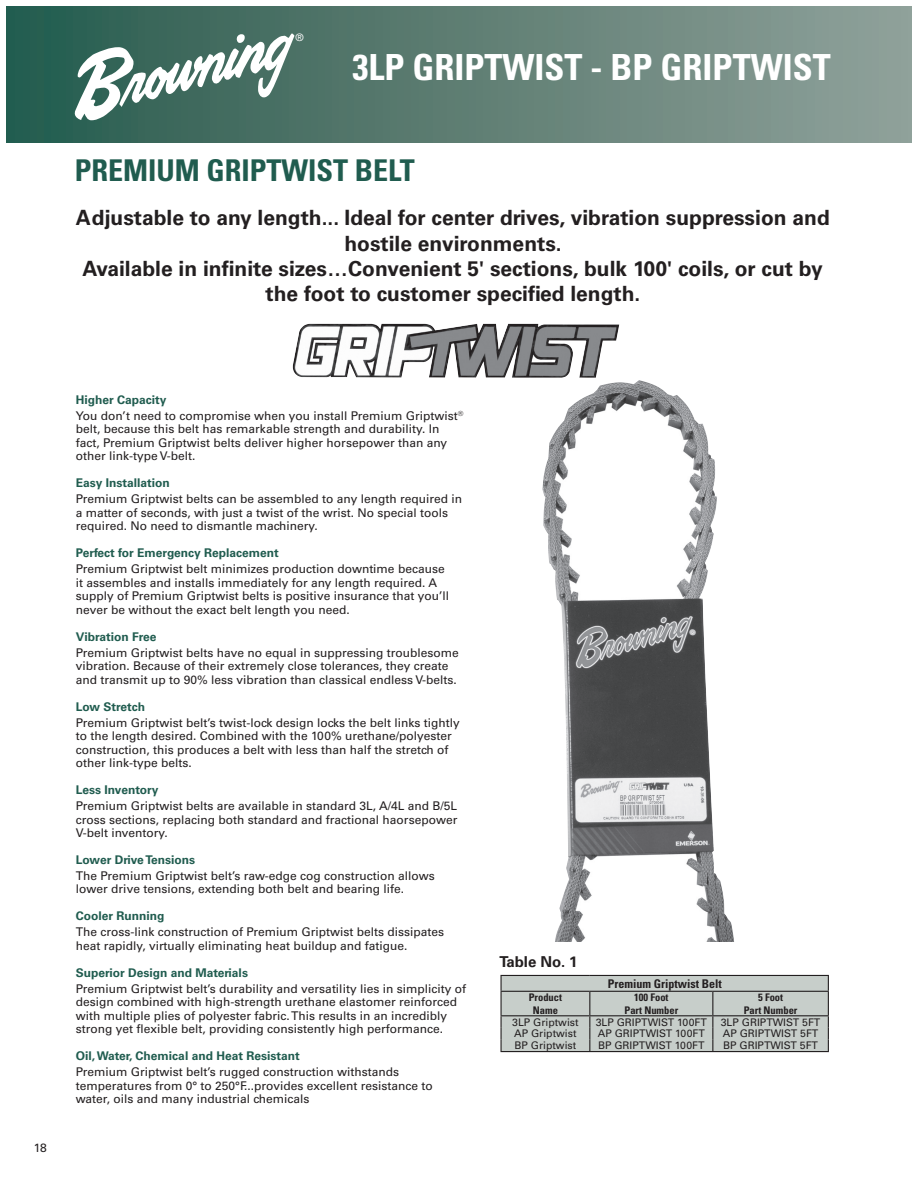
<style>
.page{position:relative;width:918px;height:1188px;background:#fff}
.page>*{position:absolute;margin:0;border:0;box-sizing:border-box;transform-origin:0 0}
.t1{font:700 condensed 36px "Univers LT Std";color:#fff}
.t2{font:700 condensed 30px "Univers LT Std";color:#205c4f}
.t3{font:700 21px/25.2px "Univers LT Std";color:#231f20;text-align:center}
.t4{font:700 15px "Univers LT Std";color:#231f20}
.t5{font:12px/13.5px "Univers LT Std";color:#231f20}
.t6{font:700 12px "Univers LT Std";color:#205c4f}
.t7{font:700 condensed 12px "Univers LT Std";color:#231f20}
.t8{font:10.5px "Univers LT Std";color:#231f20}
.t9{font:700 condensed 10.5px/12.6px "Univers LT Std";color:#231f20;text-align:center}
.t10{font:10.35px "Helvetica";color:#fff}
.s1{font-weight:700;color:#205c4f}
</style>
<div class="page">
<div style="left:7px;top:7px;width:904px;height:136px;background:linear-gradient(to right,#275b4d,#92a099)"></div>
<svg style="left:74px;top:33px;width:220px;height:87px"></svg>
<img style="left:542px;top:380px;width:192px;height:562px">
<img style="left:293px;top:324px;width:326px;height:54px">
<svg style="left:500px;top:975px;width:329px;height:76px;background:#bec4c0"></svg>
<hr style="left:500px;top:1051px;width:329px;height:1px;background:#231f20">
<p class="t10" style="left:296px;top:34px;width:9px">®</p>
<h1 class="t1" style="left:353px;top:47px;width:480px">3LP GRIPTWIST - BP GRIPTWIST</h1>
<h2 class="t2" style="left:75px;top:153px;width:341px">PREMIUM GRIPTWIST BELT</h2>
<h3 class="t3" style="left:76px;top:207px;width:756px">Adjustable to any length... Ideal for center drives, vibration suppression and hostile environments.<br>Available in infinite sizes…Convenient 5' sections, bulk 100' coils, or cut by the foot to customer specified length.</h3>
<p class="t5" style="left:34px;top:1142px;width:15px">18</p>
<p class="t5" style="left:76px;top:392px;width:389px;line-height:15.9px"><span class="s1">Higher Capacity<br></span>You don’t need to compromise when you install Premium Griptwist<sup>®</sup></p>
<p class="t5" style="left:76px;top:423px;width:373px">belt, because this belt has remarkable strength and durability. In fact, Premium Griptwist belts deliver higher horsepower than any other link-type V-belt.</p>
<p class="t6" style="left:76px;top:478px;width:96px">Easy Installation</p>
<p class="t5" style="left:76px;top:493px;width:388px">Premium Griptwist belts can be assembled to any length required in a matter of seconds, with just a twist of the wrist. No special tools required. No need to dismantle machinery.</p>
<p class="t6" style="left:76px;top:548px;width:204px">Perfect for Emergency Replacement</p>
<p class="t5" style="left:76px;top:563px;width:375px">Premium Griptwist belt minimizes production downtime because it assembles and installs immediately for any length required. A supply of Premium Griptwist belts is positive insurance that you’ll never be without the exact belt length you need.</p>
<p class="t6" style="left:76px;top:631px;width:82px">Vibration Free</p>
<p class="t5" style="left:76px;top:646px;width:385px">Premium Griptwist belts have no equal in suppressing troublesome vibration. Because of their extremely close tolerances, they create and transmit up to 90% less vibration than classical endless V-belts.</p>
<p class="t6" style="left:76px;top:701px;width:71px">Low Stretch</p>
<p class="t5" style="left:76px;top:716px;width:386px">Premium Griptwist belt’s twist-lock design locks the belt links tightly to the length desired. Combined with the 100% urethane/polyester construction, this produces a belt with less than half the stretch of other link-type belts.</p>
<p class="t6" style="left:76px;top:785px;width:84px">Less Inventory</p>
<p class="t5" style="left:76px;top:800px;width:383px;text-align:justify">Premium Griptwist belts are available in standard 3L, A/4L and B/5L cross sections, replacing both standard and fractional haorsepower V-belt inventory.</p>
<p class="t6" style="left:76px;top:855px;width:121px">Lower Drive Tensions</p>
<p class="t5" style="left:76px;top:870px;width:360px">The Premium Griptwist belt’s raw-edge cog construction allows lower drive tensions, extending both belt and bearing life.</p>
<p class="t6" style="left:76px;top:911px;width:90px">Cooler Running</p>
<p class="t5" style="left:76px;top:926px;width:370px">The cross-link construction of Premium Griptwist belts dissipates heat rapidly, virtually eliminating heat buildup and fatigue.</p>
<p class="t6" style="left:76px;top:968px;width:174px">Superior Design and Materials</p>
<p class="t5" style="left:76px;top:982px;width:392px">Premium Griptwist belt’s durability and versatility lies in simplicity of design combined with high-strength urethane elastomer reinforced with multiple plies of polyester fabric. This results in an incredibly strong yet flexible belt, providing consistently high performance.</p>
<p class="t6" style="left:76px;top:1051px;width:225px">Oil, Water, Chemical and Heat Resistant</p>
<p class="t5" style="left:76px;top:1066px;width:358px">Premium Griptwist belt’s rugged construction withstands temperatures from 0° to 250°F...provides excellent resistance to water, oils and many industrial chemicals</p>
<p class="t4" style="left:500px;top:955px;width:79px">Table No. 1</p>
<p class="t7" style="left:608px;top:977px;width:115px">Premium Griptwist Belt</p>
<p class="t9" style="left:529px;top:991px;width:35px">Product<br>Name</p>
<p class="t9" style="left:625px;top:991px;width:55px">100 Foot<br>Part Number</p>
<p class="t9" style="left:744px;top:991px;width:55px">5 Foot<br>Part Number</p>
<p class="t8" style="left:512px;top:1017px;width:68px">3LP Griptwist</p>
<p class="t8" style="left:596px;top:1017px;width:113px">3LP GRIPTWIST 100FT</p>
<p class="t8" style="left:721px;top:1017px;width:101px">3LP GRIPTWIST 5FT</p>
<p class="t8" style="left:514px;top:1029px;width:64px">AP Griptwist</p>
<p class="t8" style="left:598px;top:1029px;width:108px">AP GRIPTWIST 100FT</p>
<p class="t8" style="left:723px;top:1029px;width:97px">AP GRIPTWIST 5FT</p>
<p class="t8" style="left:515px;top:1041px;width:63px">BP Griptwist</p>
<p class="t8" style="left:598px;top:1041px;width:108px">BP GRIPTWIST 100FT</p>
<p class="t8" style="left:723px;top:1041px;width:96px">BP GRIPTWIST 5FT</p>
</div>
